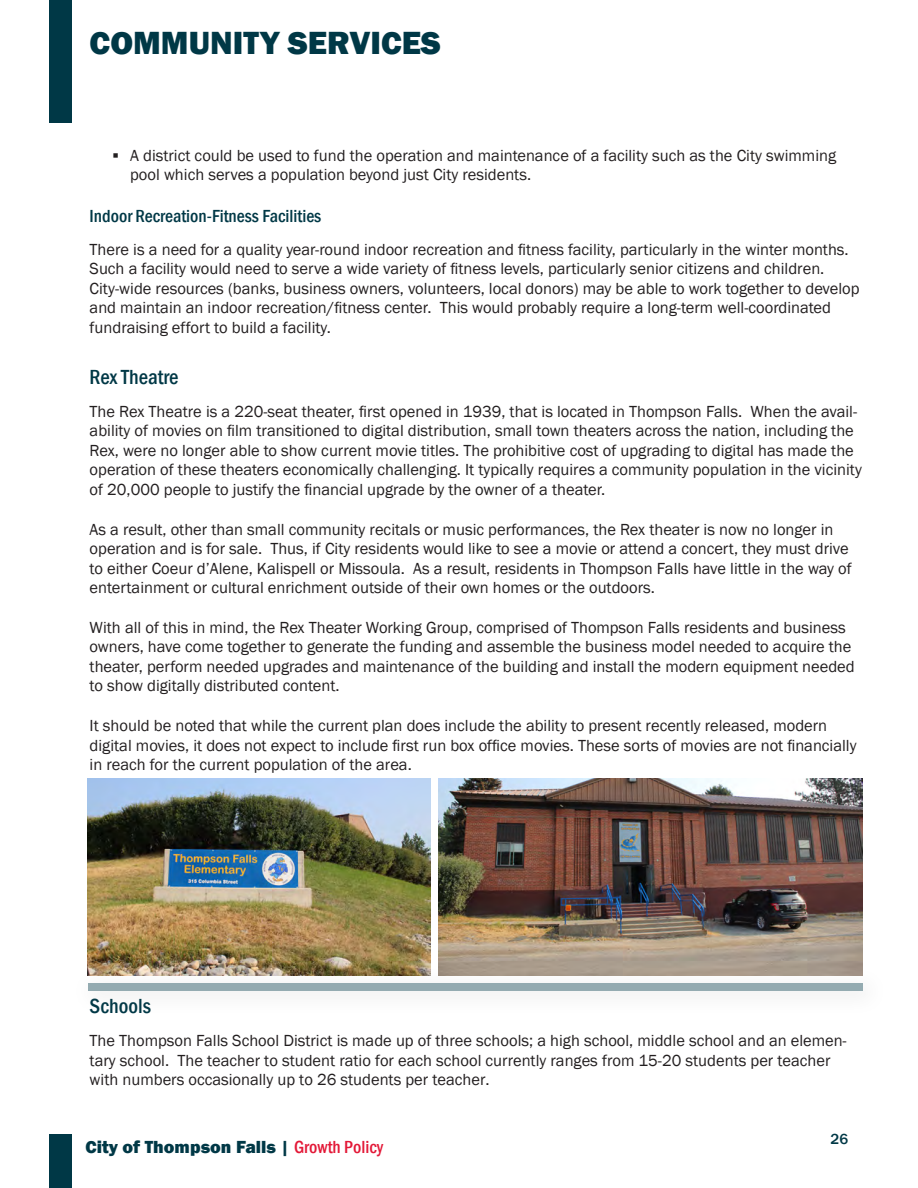
<style>
.page{position:relative;width:918px;height:1188px;background:#fff}
.page>*{position:absolute;margin:0;border:0;box-sizing:border-box;transform-origin:0 0}
.Page_Header_Title{font:800 33px "Franklin Gothic";color:#003846}
.Heading_2{font:500 condensed 21px "Franklin Gothic";color:#003846}
.Heading_3{font:500 condensed 18px "Franklin Gothic";color:#003846}
.t1{font:800 18px "Franklin Gothic";color:#003846}
.Body{font:16.5px/19.5px "Franklin Gothic";color:#231f20}
.t2{font:500 15px "Franklin Gothic";color:#003846}
.s1{font-weight:500}
.s2{font-weight:500;font-stretch:condensed;color:#e31837}
</style>
<div class="page">
<div style="left:49px;top:1134px;width:23px;height:54px;background:#003846"></div>
<div style="left:49px;top:0;width:23px;height:123px;background:#003846"></div>
<img style="left:88px;top:778px;width:342px;height:187px">
<img style="left:439px;top:778px;width:424px;height:187px">
<div style="left:71px;top:965px;width:818px;height:52px;background:#808080;opacity:.34"></div>
<div style="left:88px;top:983px;width:775px;height:7px;background:#94abb1"></div>
<p class="Page_Header_Title" style="left:90px;top:22px;width:353px">COMMUNITY SERVICES</p>
<p class="Body" style="left:130px;top:146px;width:708px;text-indent:-17px"><span class="s1">▪</span> A district could be used to fund the operation and maintenance of a facility such as the City swimming pool which serves a population beyond just City residents.</p>
<p class="Heading_3" style="left:90px;top:204px;width:233px">Indoor Recreation-Fitness Facilities</p>
<p class="Body" style="left:90px;top:240px;width:771px">There is a need for a quality year-round indoor recreation and fitness facility, particularly in the winter months.<br>Such a facility would need to serve a wide variety of fitness levels, particularly senior citizens and children.<br>City-wide resources (banks, business owners, volunteers, local donors) may be able to work together to develop and maintain an indoor recreation/fitness center. This would probably require a long-term well-coordinated fundraising effort to build a facility.</p>
<p class="Heading_2" style="left:90px;top:363px;width:90px">Rex Theatre</p>
<p class="Body" style="left:90px;top:402px;width:774px">The Rex Theatre is a 220-seat theater, first opened in 1939, that is located in Thompson Falls. When the avail&shy;ability of movies on film transitioned to digital distribution, small town theaters across the nation, including the Rex, were no longer able to show current movie titles. The prohibitive cost of upgrading to digital has made the operation of these theaters economically challenging. It typically requires a community population in the vicinity of 20,000 people to justify the financial upgrade by the owner of a theater.</p>
<p class="Body" style="left:90px;top:520px;width:763px">As a result, other than small community recitals or music performances, the Rex theater is now no longer in operation and is for sale. Thus, if City residents would like to see a movie or attend a concert, they must drive to either Coeur d’Alene, Kalispell or Missoula. As a result, residents in Thompson Falls have little in the way of entertainment or cultural enrichment outside of their own homes or the outdoors.</p>
<p class="Body" style="left:90px;top:618px;width:767px">With all of this in mind, the Rex Theater Working Group, comprised of Thompson Falls residents and business owners, have come together to generate the funding and assemble the business model needed to acquire the theater, perform needed upgrades and maintenance of the building and install the modern equipment needed to show digitally distributed content.</p>
<p class="Body" style="left:90px;top:716px;width:768px">It should be noted that while the current plan does include the ability to present recently released, modern digital movies, it does not expect to include first run box office movies. These sorts of movies are not financially in reach for the current population of the area.</p>
<p class="Heading_2" style="left:90px;top:992px;width:63px">Schools</p>
<p class="Body" style="left:90px;top:1031px;width:758px">The Thompson Falls School District is made up of three schools; a high school, middle school and an elemen&shy;tary school. The teacher to student ratio for each school currently ranges from 15-20 students per teacher with numbers occasionally up to 26 students per teacher.</p>
<p class="t1" style="left:85px;top:1136px;width:299px">City of Thompson Falls | <span class="s2">Growth Policy</span></p>
<p class="t2" style="left:831px;top:1129px;width:19px">26</p>
</div>
